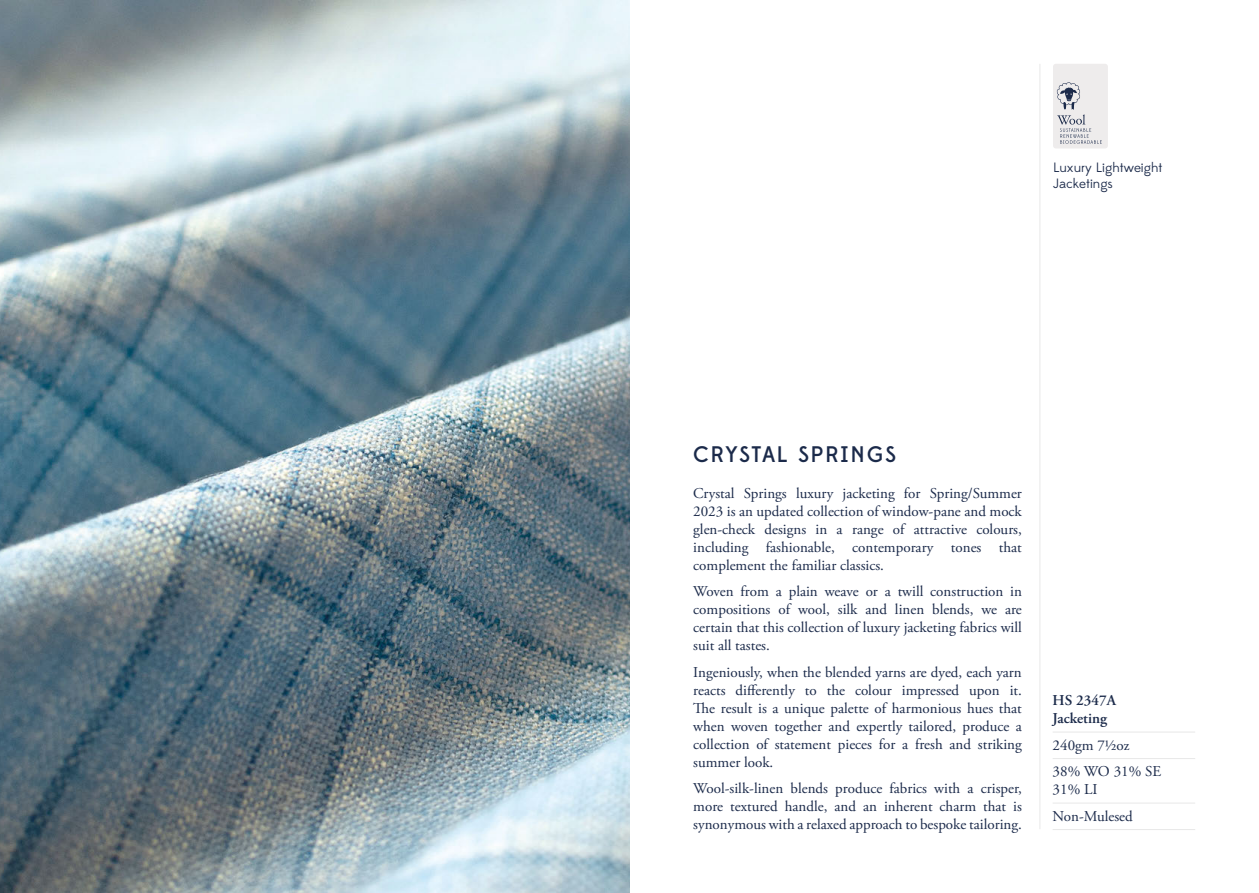
<style>
.page{position:relative;width:1259px;height:893px;background:#fff}
.page>*{position:absolute;margin:0;border:0;box-sizing:border-box;transform-origin:0 0}
.t1{font:500 22.5px "Edmondsans";letter-spacing:.065em;color:#1b2a4a}
.t2{font:15px/18px "Adobe Garamond Pro";color:#1b2a4a;text-align:justify}
.t3{font:600 15px/18px "Adobe Garamond Pro";color:#1b2a4a}
.t4{font:13.5px/16.2px "Edmondsans";color:#1b2a4a}
</style>
<div class="page">
<hr style="left:1052px;top:732px;width:143px;height:1px;background:#e8e8e8">
<hr style="left:1052px;top:758px;width:143px;height:1px;background:#e8e8e8">
<hr style="left:1052px;top:803px;width:143px;height:1px;background:#e8e8e8">
<hr style="left:1052px;top:829px;width:143px;height:1px;background:#e8e8e8">
<hr style="left:1039px;top:64px;width:1px;height:765px;background:#e8e8e8">
<img style="left:0;top:0;width:629px;height:893px">
<div style="left:1053px;top:64px;width:55px;height:84px;background:#eeecec;border-radius:3px"></div>
<svg style="left:1056px;top:82px;width:46px;height:62px"></svg>
<p class="t4" style="left:1053px;top:160px;width:111px">Luxury Lightweight<br>Jacketings</p>
<p class="t1" style="left:693px;top:441px;width:204px">CRYSTAL SPRINGS</p>
<p class="t2" style="left:693px;top:484px;width:330px">Crystal Springs luxury jacketing for Spring/Summer 2023 is an updated collection of window-pane and mock glen-check designs in a range of attractive colours, including fashionable, contemporary tones that complement the familiar classics.</p>
<p class="t2" style="left:693px;top:583px;width:330px">Woven from a plain weave or a twill construction in compositions of wool, silk and linen blends, we are certain that this collection of luxury jacketing fabrics will suit all tastes.</p>
<p class="t2" style="left:693px;top:663px;width:330px">Ingeniously, when the blended yarns are dyed, each yarn reacts differently to the colour impressed upon it.<br>The result is a unique palette of harmonious hues that when woven together and expertly tailored, produce a collection of statement pieces for a fresh and striking summer look.</p>
<p class="t2" style="left:693px;top:780px;width:330px">Wool-silk-linen blends produce fabrics with a crisper, more textured handle, and an inherent charm that is synonymous with a relaxed approach to bespoke tailoring.</p>
<p class="t3" style="left:1052px;top:692px;width:65px">HS 2347A<br>Jacketing</p>
<p class="t2" style="left:1052px;top:736px;width:78px">240gm 71/2oz</p>
<p class="t2" style="left:1052px;top:763px;width:110px">38% WO 31% SE<br>31% LI</p>
<p class="t2" style="left:1052px;top:807px;width:82px">Non-Mulesed</p>
</div>
